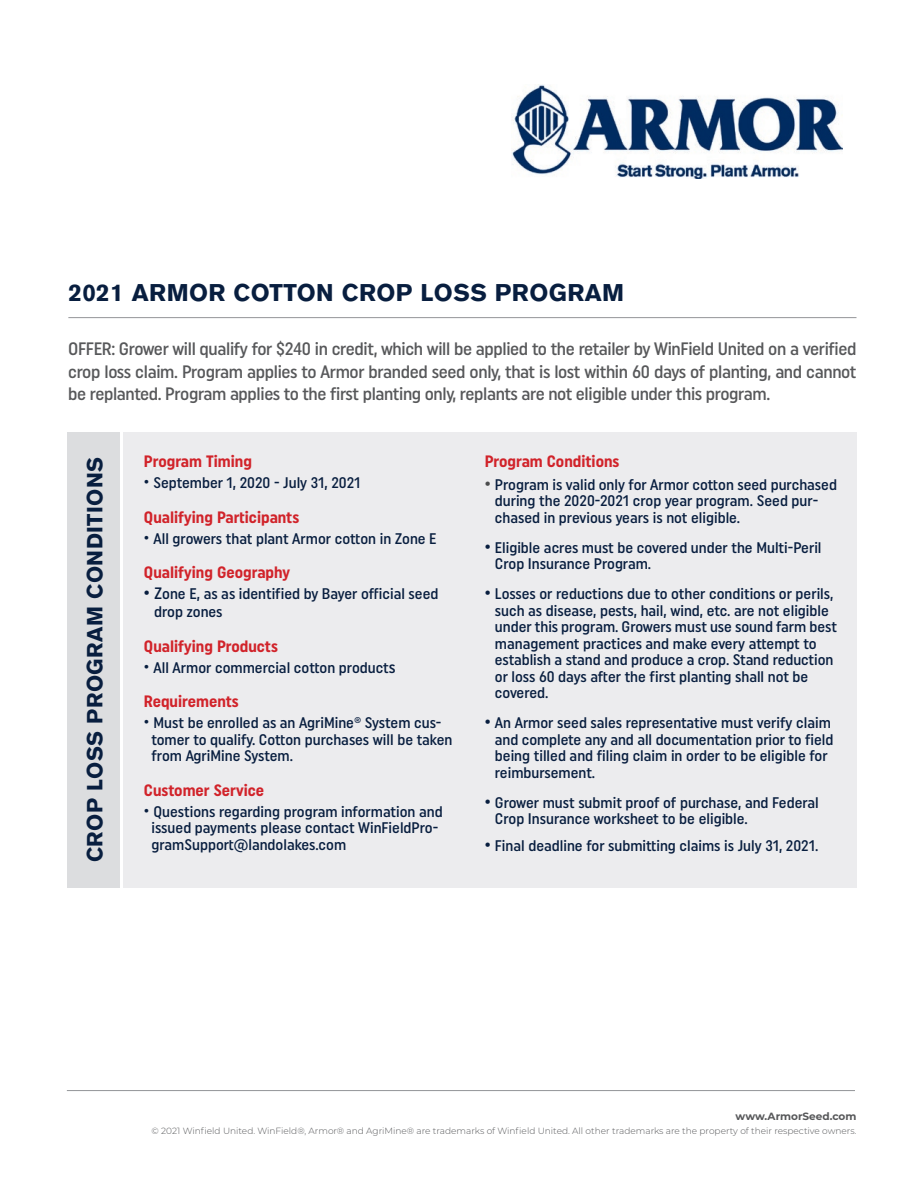
<style>
.page{position:relative;width:918px;height:1188px;background:#fff}
.page>*{position:absolute;margin:0;border:0;box-sizing:border-box;transform-origin:0 0}
.t1{font:700 24px "Akzidenz Grotesk BQ";letter-spacing:.02em;color:#081e3f}
.t2{font:700 21.75px "Akzidenz Grotesk BQ";letter-spacing:.02em;color:#081e3f}
.t3{font:500 18px/22.5px "Uniform Condensed";letter-spacing:-.02em;color:#57585a;text-align:justify}
.t4{font:700 16.5px "Uniform Condensed";color:#d1232a}
.t5{font:500 15.3px/16.5px "Uniform Condensed";color:#081e3f}
.t6{font:700 10.5px "Montserrat";color:#57585a}
.t7{font:300 9px "Montserrat";color:#57585a}
.s1{font-weight:400;font-size:18px}
.s2{font-size:18px}
.s3{font-size:16.5px}
.s4{font-size:18px;color:#4b4c4d}
</style>
<div class="page">
<div style="left:68px;top:432px;width:52px;height:455px;background:#dcdddf"></div>
<div style="left:123px;top:432px;width:733px;height:455px;background:#ececee"></div>
<img style="left:512px;top:85px;width:331px;height:94px">
<hr style="left:68px;top:317px;width:789px;height:1px;background:#939598">
<hr style="left:67px;top:1090px;width:788px;height:1px;background:#939598">
<h1 class="t1" style="left:68px;top:279px;width:557px">2021 ARMOR COTTON CROP LOSS PROGRAM</h1>
<p class="t3" style="left:68px;top:337px;width:790px">OFFER: Grower will qualify for $240 in credit, which will be applied to the retailer by WinField United on a verified crop loss claim. Program applies to Armor branded seed only, that is lost within 60 days of planting, and cannot be replanted. Program applies to the first planting only, replants are not eligible under this program.</p>
<h2 class="t2" style="left:82px;top:862px;width:407px;rotate:-90deg">CROP LOSS PROGRAM CONDITIONS</h2>
<p class="t4" style="left:144px;top:452px;width:109px">Program Timing</p>
<p class="t5" style="left:144px;top:474px;width:218px"><span class="s1">•</span> September 1, 2020 - July 31, 2021</p>
<p class="t4" style="left:144px;top:507px;width:157px">Qualifying Participants</p>
<p class="t5" style="left:144px;top:530px;width:294px"><span class="s1">•</span> All growers that plant Armor cotton in Zone E</p>
<p class="t4" style="left:144px;top:563px;width:148px">Qualifying Geography</p>
<p class="t5" style="left:154px;top:585px;width:286px;line-height:18px;text-indent:-10px"><span class="s2">•</span> <span class="s3">Z</span>one E, as as identified by Bayer official seed drop zones</p>
<p class="t4" style="left:144px;top:636px;width:135px">Qualifying Products</p>
<p class="t5" style="left:144px;top:659px;width:253px"><span class="s1">•</span> All Armor commercial cotton product<span class="s3">s</span></p>
<p class="t4" style="left:144px;top:692px;width:96px">Requirements</p>
<p class="t5" style="left:151px;top:714px;width:302px;text-indent:-8px"><span class="s1">•</span> Must be enrolled as an AgriMine® System cus&shy;tomer to qualify. Cotton purchases will be taken from AgriMine System.</p>
<p class="t4" style="left:144px;top:780px;width:122px">Customer Service</p>
<p class="t5" style="left:151px;top:803px;width:293px;text-indent:-8px"><span class="s1">•</span> Questions regarding program information and issued payments please contact WinFieldPro&shy;gramSupport@landolakes.com</p>
<p class="t4" style="left:485px;top:452px;width:136px">Program Conditions</p>
<p class="t5" style="left:495px;top:476px;width:344px;text-indent:-10px"><span class="s4">•</span> Program is valid only for Armor cotton seed purchased during the 2020-2021 crop year program. Seed pur&shy;chased in previous years is not eligible.</p>
<p class="t5" style="left:495px;top:539px;width:328px;text-indent:-10px"><span class="s2">•</span> Eligible acres must be covered under the Multi-Peril<br>Crop Insurance Program.</p>
<p class="t5" style="left:495px;top:585px;width:344px;text-indent:-10px"><span class="s2">•</span> Losses or reductions due to other conditions or perils, such as disease, pests, hail, wind, etc. are not eligible under this program. Growers must use sound farm best management practices and make every attempt to establish a stand and produce a crop. Stand reduction or loss 60 days after the first planting shall not be covered.</p>
<p class="t5" style="left:495px;top:714px;width:340px;text-indent:-10px"><span class="s2">•</span> An Armor seed sales representative must verify claim and complete any and all documentation prior to field being tilled and filing claim in order to be eligible for reimbursement.</p>
<p class="t5" style="left:495px;top:794px;width:325px;text-indent:-10px"><span class="s2">•</span> Grower must submit proof of purchase, and Federal<br>Crop Insurance worksheet to be eligible.</p>
<p class="t5" style="left:485px;top:837px;width:335px"><span class="s2">•</span> Final deadline for submitting claims is July 31, 2021.</p>
<p class="t6" style="left:736px;top:1109px;width:122px">www.ArmorSeed.com</p>
<p class="t7" style="left:152px;top:1124px;width:706px">© 2021 Winfield United. WinField®, Armor® and AgriMine® are trademarks of Winfield United. All other trademarks are the property of their respective owners.</p>
</div>
